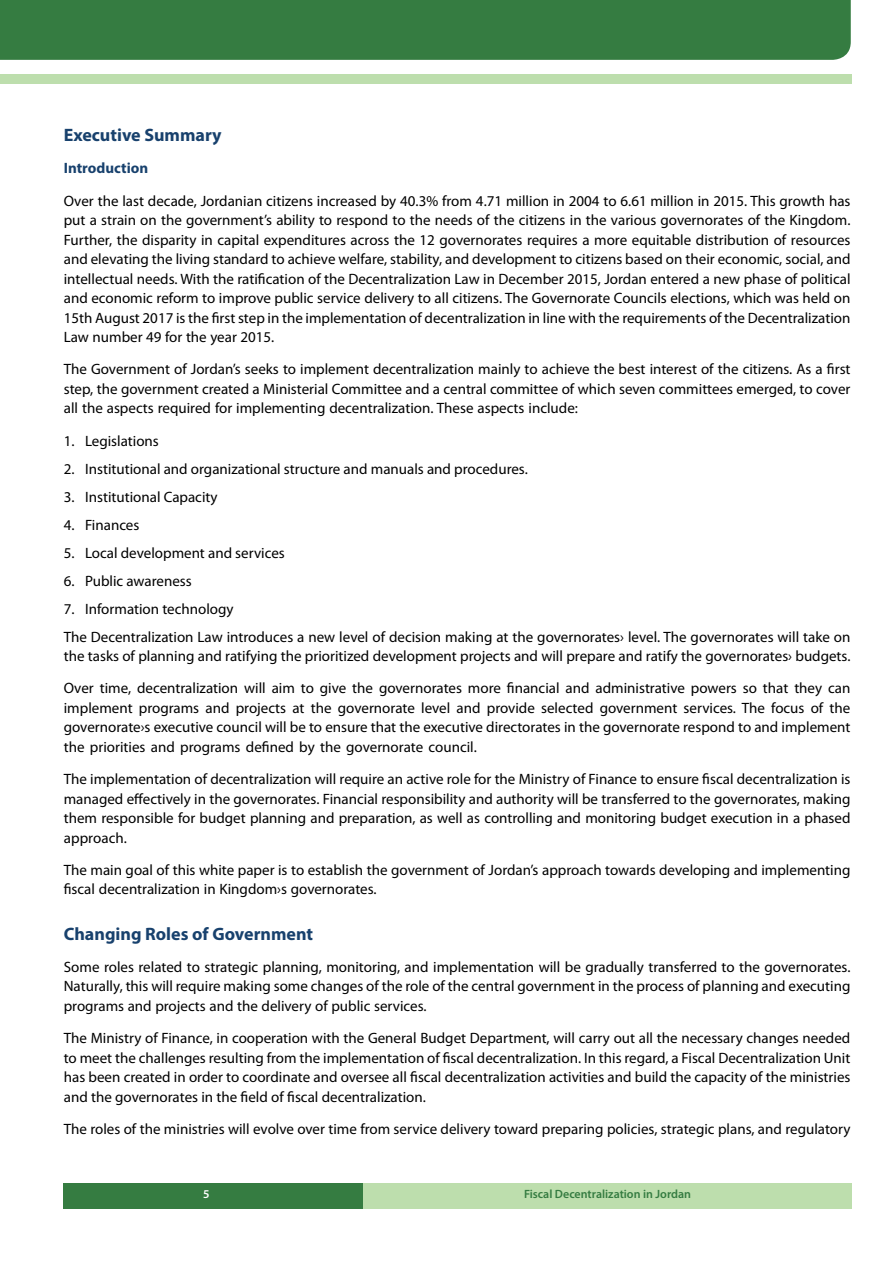
<style>
.page{position:relative;width:893px;height:1263px;background:#fff}
.page>*{position:absolute;margin:0;border:0;box-sizing:border-box;transform-origin:0 0}
.t1{font:700 18px "Myriad Pro";color:#18416d}
.t2{font:15px/19.5px "Myriad Pro";color:#000;text-align:justify}
.t3{font:700 15px "Myriad Pro";color:#18416d}
.t4{font:600 12px "Myriad Pro";color:#357c41}
.t5{font:600 12px "Myriad Pro";color:#fff}
</style>
<div class="page">
<div style="left:263px;top:1183px;width:588px;height:25px;background:#bddead"></div>
<div style="left:63px;top:1183px;width:300px;height:25px;background:#357c41"></div>
<div style="left:0;top:0;width:851px;height:60px;background:#357c41"></div>
<div style="left:0;top:74px;width:851px;height:9px;background:#bddead"></div>
<p class="t1" style="left:64px;top:123px;width:159px">Executive Summary</p>
<p class="t3" style="left:64px;top:158px;width:86px">Introduction</p>
<p class="t2" style="left:64px;top:191px;width:788px">Over the last decade, Jordanian citizens increased by 40.3% from 4.71 million in 2004 to 6.61 million in 2015. This growth has put a strain on the government’s ability to respond to the needs of the citizens in the various governorates of the Kingdom.<br>Further, the disparity in capital expenditures across the 12 governorates requires a more equitable distribution of resources and elevating the living standard to achieve welfare, stability, and development to citizens based on their economic, social, and intellectual needs. With the ratification of the Decentralization Law in December 2015, Jordan entered a new phase of political and economic reform to improve public service delivery to all citizens. The Governorate Councils elections, which was held on 15th August 2017 is the first step in the implementation of decentralization in line with the requirements of the Decentralization Law number 49 for the year 2015.</p>
<p class="t2" style="left:64px;top:359px;width:788px">The Government of Jordan’s seeks to implement decentralization mainly to achieve the best interest of the citizens. As a first step, the government created a Ministerial Committee and a central committee of which seven committees emerged, to cover all the aspects required for implementing decentralization. These aspects include:</p>
<p class="t2" style="left:64px;top:431px;width:97px">1. Legislations</p>
<p class="t2" style="left:64px;top:459px;width:466px">2. Institutional and organizational structure and manuals and procedures.</p>
<p class="t2" style="left:64px;top:487px;width:155px">3. Institutional Capacity</p>
<p class="t2" style="left:64px;top:515px;width:77px">4. Finances</p>
<p class="t2" style="left:64px;top:543px;width:223px">5. Local development and services</p>
<p class="t2" style="left:64px;top:571px;width:130px">6. Public awareness</p>
<p class="t2" style="left:64px;top:594px;width:788px;line-height:28px">7. Information technology<br>The Decentralization Law introduces a new level of decision making at the governorates› level. The governorates will take on</p>
<p class="t2" style="left:64px;top:640px;width:788px;line-height:32.2px">the tasks of planning and ratifying the prioritized development projects and will prepare and ratify the governorates› budgets.<br>Over time, decentralization will aim to give the governorates more financial and administrative powers so that they can</p>
<p class="t2" style="left:64px;top:698px;width:788px">implement programs and projects at the governorate level and provide selected government services. The focus of the governorate›s executive council will be to ensure that the executive directorates in the governorate respond to and implement the priorities and programs defined by the governorate council.</p>
<p class="t2" style="left:64px;top:769px;width:788px">The implementation of decentralization will require an active role for the Ministry of Finance to ensure fiscal decentralization is managed effectively in the governorates. Financial responsibility and authority will be transferred to the governorates, making them responsible for budget planning and preparation, as well as controlling and monitoring budget execution in a phased approach.</p>
<p class="t2" style="left:64px;top:860px;width:788px">The main goal of this white paper is to establish the government of Jordan’s approach towards developing and implementing fiscal decentralization in Kingdom›s governorates.</p>
<p class="t1" style="left:64px;top:922px;width:251px">Changing Roles of Government</p>
<p class="t2" style="left:64px;top:957px;width:788px">Some roles related to strategic planning, monitoring, and implementation will be gradually transferred to the governorates.<br>Naturally, this will require making some changes of the role of the central government in the process of planning and executing programs and projects and the delivery of public services.</p>
<p class="t2" style="left:64px;top:1028px;width:788px">The Ministry of Finance, in cooperation with the General Budget Department, will carry out all the necessary changes needed to meet the challenges resulting from the implementation of fiscal decentralization. In this regard, a Fiscal Decentralization Unit has been created in order to coordinate and oversee all fiscal decentralization activities and build the capacity of the ministries and the governorates in the field of fiscal decentralization.</p>
<p class="t2" style="left:64px;top:1119px;width:788px">The roles of the ministries will evolve over time from service delivery toward preparing policies, strategic plans, and regulatory</p>
<p class="t5" style="left:203px;top:1187px;width:8px">5</p>
<p class="t4" style="left:524px;top:1187px;width:169px">Fiscal Decentralization in Jordan</p>
</div>
